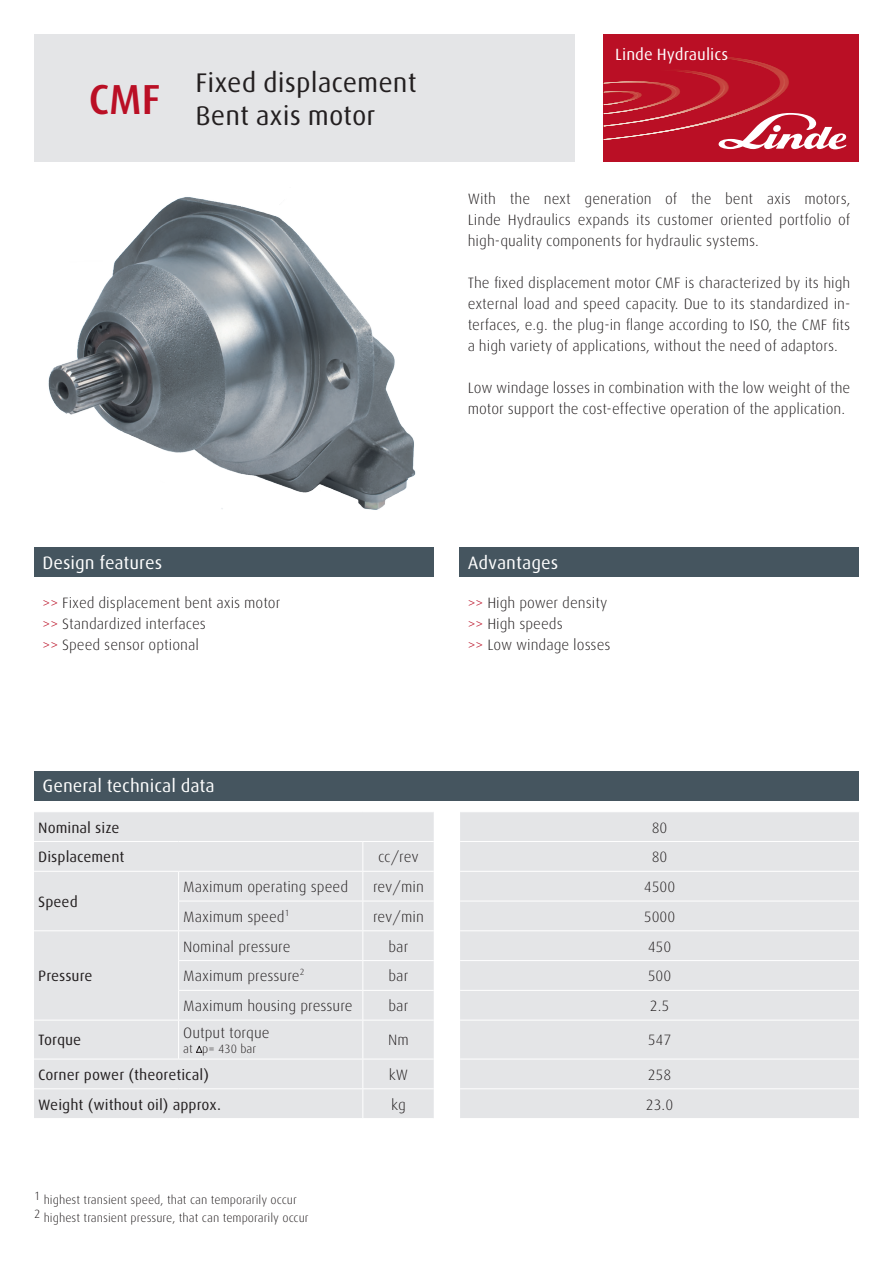
<style>
.page{position:relative;width:893px;height:1263px;background:#fff}
.page>*{position:absolute;margin:0;border:0;box-sizing:border-box;transform-origin:0 0}
.t1{font:500 42px "Linde Dax OT";color:#ba0f25}
.t2{font:27px/32.4px "Linde Dax OT";color:#231f20}
.t3{font:18px "Linde Dax OT";color:#fff}
.t4{font:16.35px "Linde Dax OT";color:#fff}
.TabEinzug1mm{font:300 15px/21px "Linde Dax OT";color:#231f20;text-align:justify}
.TabEinzug1mm-2{font:15px "Linde Dax OT";color:#231f20}
.TabZentriert{font:300 15px "Linde Dax OT";color:#231f20}
.TabText7ptZentriert{font:300 15px "Linde Dax OT";color:#231f20}
.TabText7ptEinzug1mm{font:300 15px "Linde Dax OT";color:#231f20}
.GrafikBeschriftung7p{font:300 12px "Linde Dax OT";color:#231f20}
.TabEinzug1mm-3{font:300 12px "Linde Dax OT";color:#231f20}
.s1{color:#ba0f25}
</style>
<div class="page">
<img style="left:48px;top:197px;width:368px;height:313px">
<div style="left:34px;top:812px;width:825px;height:306px;background:#e4e5e7"></div>
<div style="left:460px;top:872px;width:399px;height:246px;background:#e4e5e7"></div>
<svg style="left:178px;top:872px;width:1px;height:148px"></svg>
<svg style="left:362px;top:842px;width:1px;height:178px"></svg>
<hr style="left:178px;top:1020px;width:1px;height:39px;background:#fff">
<hr style="left:362px;top:1020px;width:1px;height:39px;background:#fff">
<svg style="left:362px;top:1060px;width:1px;height:58px"></svg>
<hr style="left:34px;top:841px;width:145px;height:1px;background:#fff">
<hr style="left:179px;top:841px;width:184px;height:1px;background:#fff">
<hr style="left:363px;top:841px;width:71px;height:1px;background:#fff">
<hr style="left:34px;top:871px;width:145px;height:1px;background:#fff">
<hr style="left:179px;top:871px;width:184px;height:1px;background:#fff">
<hr style="left:363px;top:871px;width:71px;height:1px;background:#fff">
<hr style="left:178px;top:901px;width:185px;height:1px;background:#fff">
<hr style="left:363px;top:901px;width:71px;height:1px;background:#fff">
<hr style="left:34px;top:930px;width:145px;height:1px;background:#fff">
<hr style="left:179px;top:930px;width:184px;height:1px;background:#fff">
<hr style="left:363px;top:930px;width:71px;height:1px;background:#fff">
<hr style="left:178px;top:960px;width:185px;height:1px;background:#fff">
<hr style="left:363px;top:960px;width:71px;height:1px;background:#fff">
<hr style="left:178px;top:990px;width:185px;height:1px;background:#fff">
<hr style="left:363px;top:990px;width:71px;height:1px;background:#fff">
<hr style="left:34px;top:1020px;width:145px;height:1px;background:#fff">
<hr style="left:179px;top:1020px;width:184px;height:1px;background:#fff">
<hr style="left:363px;top:1020px;width:71px;height:1px;background:#fff">
<hr style="left:34px;top:1059px;width:145px;height:1px;background:#fff">
<hr style="left:179px;top:1059px;width:184px;height:1px;background:#fff">
<hr style="left:363px;top:1059px;width:71px;height:1px;background:#fff">
<hr style="left:34px;top:1088px;width:145px;height:1px;background:#fff">
<hr style="left:179px;top:1088px;width:184px;height:1px;background:#fff">
<hr style="left:363px;top:1088px;width:71px;height:1px;background:#fff">
<hr style="left:460px;top:841px;width:399px;height:1px;background:#fff">
<hr style="left:460px;top:871px;width:399px;height:1px;background:#fff">
<hr style="left:460px;top:901px;width:399px;height:1px;background:#fff">
<hr style="left:460px;top:930px;width:399px;height:1px;background:#fff">
<hr style="left:460px;top:960px;width:399px;height:1px;background:#fff">
<hr style="left:460px;top:990px;width:399px;height:1px;background:#fff">
<hr style="left:460px;top:1020px;width:399px;height:1px;background:#fff">
<hr style="left:460px;top:1059px;width:399px;height:1px;background:#fff">
<hr style="left:460px;top:1088px;width:399px;height:1px;background:#fff">
<svg style="left:196px;top:1045px;width:7px;height:8px"></svg>
<div style="left:34px;top:771px;width:825px;height:29px;background:#45555f"></div>
<div style="left:459px;top:547px;width:400px;height:30px;background:#45555f"></div>
<div style="left:34px;top:547px;width:400px;height:30px;background:#45555f"></div>
<div style="left:604px;top:34px;width:255px;height:128px;background:#ba0f25"></div>
<svg style="left:604px;top:56px;width:243px;height:93px"></svg>
<div style="left:34px;top:34px;width:541px;height:128px;background:#e4e5e7"></div>
<p class="t1" style="left:89px;top:72px;width:73px">CMF</p>
<p class="t2" style="left:195px;top:66px;width:223px">Fixed displacement<br>Bent axis motor</p>
<p class="t4" style="left:615px;top:43px;width:115px">Linde Hydraulics</p>
<p class="TabEinzug1mm" style="left:468px;top:188px;width:384px">With the next generation of the bent axis motors, Linde Hydraulics expands its customer oriented portfolio of high-quality components for hydraulic systems.</p>
<p class="TabEinzug1mm" style="left:468px;top:272px;width:384px">The fixed displacement motor CMF is characterized by its high external load and speed capacity. Due to its standardized in&shy;terfaces, e.g. the plug-in flange according to ISO, the CMF fits a high variety of applications, without the need of adaptors.</p>
<p class="TabEinzug1mm" style="left:468px;top:377px;width:384px">Low windage losses in combination with the low weight of the motor support the cost-effective operation of the application.</p>
<p class="t3" style="left:43px;top:551px;width:121px">Design features</p>
<p class="t3" style="left:468px;top:551px;width:92px">Advantages</p>
<p class="TabEinzug1mm" style="left:43px;top:592px;width:239px"><span class="s1">&gt;&gt;</span> Fixed displacement bent axis motor</p>
<p class="TabEinzug1mm" style="left:43px;top:613px;width:165px"><span class="s1">&gt;&gt;</span> Standardized interfaces</p>
<p class="TabEinzug1mm" style="left:43px;top:634px;width:158px"><span class="s1">&gt;&gt;</span> Speed sensor optional</p>
<p class="t3" style="left:43px;top:774px;width:174px">General technical data</p>
<p class="TabEinzug1mm" style="left:468px;top:592px;width:141px"><span class="s1">&gt;&gt;</span> High power density</p>
<p class="TabEinzug1mm" style="left:468px;top:613px;width:97px"><span class="s1">&gt;&gt;</span> High speeds</p>
<p class="TabEinzug1mm" style="left:468px;top:634px;width:144px"><span class="s1">&gt;&gt;</span> Low windage losses</p>
<p class="TabEinzug1mm-2" style="left:38px;top:817px;width:83px">Nominal size</p>
<p class="TabZentriert" style="left:652px;top:818px;width:17px">80</p>
<p class="TabEinzug1mm-2" style="left:38px;top:847px;width:88px">Displacement</p>
<p class="TabEinzug1mm" style="left:378px;top:846px;width:42px">cc/rev</p>
<p class="TabZentriert" style="left:652px;top:847px;width:17px">80</p>
<p class="TabEinzug1mm-2" style="left:38px;top:892px;width:41px">Speed</p>
<p class="TabEinzug1mm" style="left:183px;top:876px;width:166px">Maximum operating speed</p>
<p class="TabText7ptZentriert" style="left:373px;top:877px;width:52px">rev/min</p>
<p class="TabZentriert" style="left:644px;top:877px;width:33px">4500</p>
<p class="TabText7ptEinzug1mm" style="left:183px;top:907px;width:108px">Maximum speed<sup>1</sup></p>
<p class="TabText7ptZentriert" style="left:373px;top:907px;width:52px">rev/min</p>
<p class="TabZentriert" style="left:644px;top:907px;width:33px">5000</p>
<p class="TabEinzug1mm-2" style="left:38px;top:966px;width:56px">Pressure</p>
<p class="TabEinzug1mm-2" style="left:38px;top:1030px;width:45px">Torque</p>
<p class="TabEinzug1mm" style="left:183px;top:935px;width:109px">Nominal pressure</p>
<p class="TabText7ptZentriert" style="left:388px;top:937px;width:21px">bar</p>
<p class="TabZentriert" style="left:648px;top:937px;width:25px">450</p>
<p class="TabEinzug1mm" style="left:183px;top:965px;width:123px">Maximum pressure<sup>2</sup></p>
<p class="TabText7ptZentriert" style="left:388px;top:966px;width:21px">bar</p>
<p class="TabZentriert" style="left:648px;top:966px;width:25px">500</p>
<p class="TabEinzug1mm" style="left:183px;top:995px;width:171px">Maximum housing pressure</p>
<p class="TabText7ptZentriert" style="left:388px;top:996px;width:21px">bar</p>
<p class="TabZentriert" style="left:650px;top:996px;width:21px">2.5</p>
<p class="TabEinzug1mm" style="left:183px;top:1022px;width:88px">Output torque</p>
<p class="TabEinzug1mm-3" style="left:183px;top:1041px;width:75px">at p= 430 bar</p>
<p class="TabText7ptZentriert" style="left:388px;top:1030px;width:22px">Nm</p>
<p class="TabZentriert" style="left:648px;top:1030px;width:25px">547</p>
<p class="TabEinzug1mm-2" style="left:38px;top:1065px;width:172px">Corner power (theoretical)</p>
<p class="TabText7ptZentriert" style="left:389px;top:1065px;width:21px">kW</p>
<p class="TabZentriert" style="left:648px;top:1065px;width:25px">258</p>
<p class="TabEinzug1mm-2" style="left:38px;top:1095px;width:184px">Weight (without oil) approx.</p>
<p class="TabText7ptZentriert" style="left:391px;top:1095px;width:16px">kg</p>
<p class="TabZentriert" style="left:646px;top:1095px;width:29px">23.0</p>
<p class="GrafikBeschriftung7p" style="left:34px;top:1192px;width:264px">1 highest transient speed, that can temporarily occur</p>
<p class="GrafikBeschriftung7p" style="left:34px;top:1210px;width:276px">2 highest transient pressure, that can temporarily occur</p>
</div>
